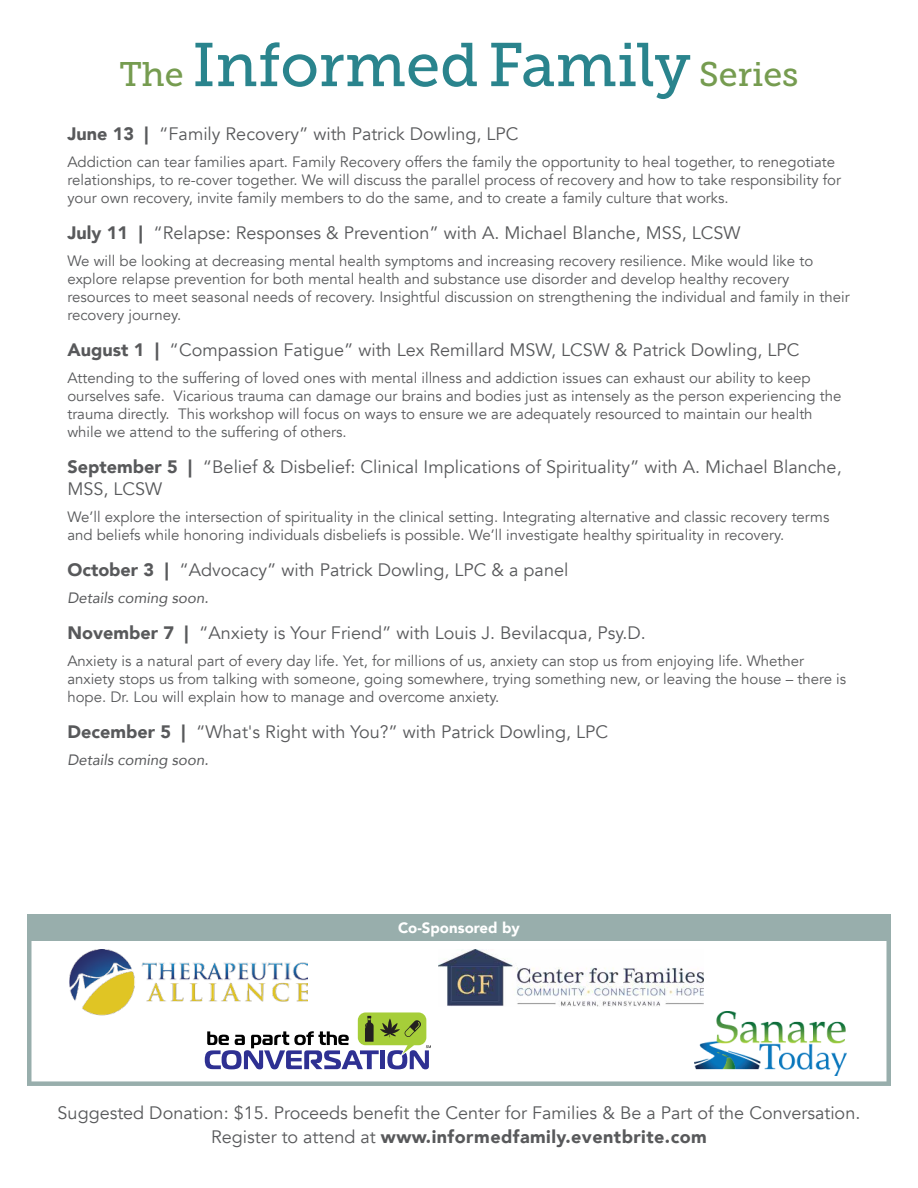
<style>
.page{position:relative;width:918px;height:1188px;background:#fff}
.page>*{position:absolute;margin:0;border:0;box-sizing:border-box;transform-origin:0 0}
.t1{font:61.35px "Museo Slab 500";color:#2a848d}
.t2{font:18px/21.6px "Avenir";color:#58595b}
.t3{font:15px/18px "Avenir";color:#58595b}
.t4{font:italic 15px "Avenir";color:#58595b}
.t5{font:900 15px "Avenir";color:#fff}
.s1{font-size:34.05px;color:#769c50}
.s2{font-weight:900}
</style>
<div class="page">
<svg style="left:27px;top:941px;width:864px;height:145px"></svg>
<div style="left:27px;top:915px;width:864px;height:26px;background:#98aeac"></div>
<p class="t1" style="left:119px;top:31px;width:681px"><span class="s1">The</span> InformedFamily <span class="s1">Series</span></p>
<p class="t2" style="left:67px;top:124px;width:453px"><span class="s2">June 13 |</span> “Family Recovery” with Patrick Dowling, LPC</p>
<p class="t3" style="left:67px;top:153px;width:775px">Addiction can tear families apart. Family Recovery offers the family the opportunity to heal together, to renegotiate relationships, to re-cover together. We will discuss the parallel process of recovery and how to take responsibility for your own recovery, invite family members to do the same, and to create a family culture that works.</p>
<p class="t2" style="left:67px;top:223px;width:675px"><span class="s2">July 11 |</span> “Relapse: Responses &amp; Prevention” with A. Michael Blanche, MSS, LCSW</p>
<p class="t3" style="left:67px;top:252px;width:784px">We will be looking at decreasing mental health symptoms and increasing recovery resilience. Mike would like to explore relapse prevention for both mental health and substance use disorder and develop healthy recovery resources to meet seasonal needs of recovery. Insightful discussion on strengthening the individual and family in their recovery journey.</p>
<p class="t2" style="left:67px;top:340px;width:733px"><span class="s2">August 1 |</span> “Compassion Fatigue” with Lex Remillard MSW, LCSW &amp; Patrick Dowling, LPC</p>
<p class="t3" style="left:67px;top:369px;width:776px">Attending to the suffering of loved ones with mental illness and addiction issues can exhaust our ability to keep ourselves safe. Vicarious trauma can damage our brains and bodies just as intensely as the person experiencing the trauma directly. This workshop will focus on ways to ensure we are adequately resourced to maintain our health while we attend to the suffering of others.</p>
<p class="t2" style="left:67px;top:457px;width:776px"><span class="s2">September 5 |</span> “Belief &amp; Disbelief: Clinical Implications of Spirituality” with A. Michael Blanche,<br>MSS, LCSW</p>
<p class="t3" style="left:67px;top:508px;width:764px">We’ll explore the intersection of spirituality in the clinical setting. Integrating alternative and classic recovery terms and beliefs while honoring individuals disbeliefs is possible. We’ll investigate healthy spirituality in recovery.</p>
<p class="t2" style="left:67px;top:559px;width:502px"><span class="s2">October 3 |</span> “Advocacy” with Patrick Dowling, LPC &amp; a panel</p>
<p class="t4" style="left:67px;top:589px;width:143px">Details coming soon.</p>
<p class="t2" style="left:67px;top:622px;width:580px"><span class="s2">November 7 |</span> “Anxiety is Your Friend” with Louis J. Bevilacqua, Psy.D.</p>
<p class="t3" style="left:67px;top:652px;width:780px">Anxiety is a natural part of every day life. Yet, for millions of us, anxiety can stop us from enjoying life. Whether anxiety stops us from talking with someone, going somewhere, trying something new, or leaving the house – there is hope. Dr. Lou will explain how to manage and overcome anxiety.</p>
<p class="t2" style="left:67px;top:721px;width:542px"><span class="s2">December 5 |</span> “What's Right with You?” with Patrick Dowling, LPC</p>
<p class="t4" style="left:67px;top:751px;width:143px">Details coming soon.</p>
<p class="t5" style="left:398px;top:915px;width:123px">Co-Sponsored by</p>
<p class="t2" style="left:58px;top:1101px;width:804px;line-height:24px;text-align:center">Suggested Donation: $15. Proceeds benefit the Center for Families &amp; Be a Part of the Conversation.<br>Register to attend at <span class="s2">www.informedfamily.eventbrite.com</span></p>
</div>
